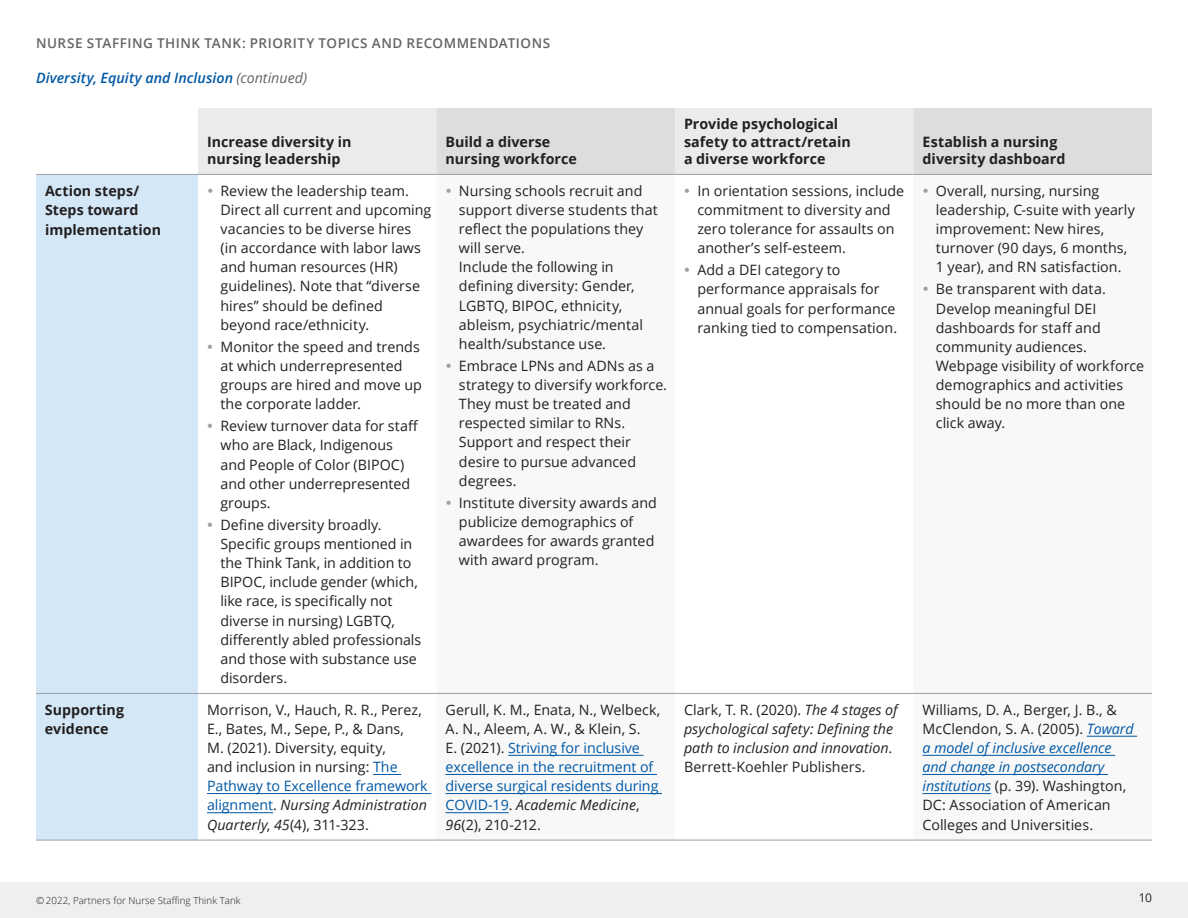
<style>
.page{position:relative;width:1188px;height:918px;background:#fff}
.page>*{position:absolute;margin:0;border:0;box-sizing:border-box;transform-origin:0 0}
.t1{font:14.25px/19px "Open Sans";letter-spacing:.005em;color:#231f20}
.t2{font:700 14.25px/17.2px "Open Sans";letter-spacing:.005em;color:#231f20}
.t3{font:14.25px/19px "Open Sans";letter-spacing:-.005em;color:#0058a4}
.t4{font:italic 14.25px/19px "Open Sans";color:#231f20}
.t5{font:italic 600 14.25px "Open Sans";letter-spacing:.005em;color:#0058a4}
.t6{font:600 13.5px "Open Sans";letter-spacing:.035em;color:#636466}
.t7{font:12px "Open Sans";color:#231f20}
.t8{font:300 9.75px "Open Sans";letter-spacing:.005em;color:#231f20}
.s1{font-weight:400;color:#636466}
.s2{color:#9d9fa2}
.s3{color:#0058a4}
.s4{font-style:italic}
.s5{color:#231f20}
.s6{font-style:italic;color:#231f20}
.s7{font-style:normal}
.s8{font-style:italic;color:#0058a4}
</style>
<div class="page">
<div style="left:0;top:882px;width:1188px;height:36px;background:#efeff0"></div>
<div style="left:198px;top:108px;width:238px;height:66px;background:#ebebec"></div>
<svg style="left:436px;top:108px;width:716px;height:66px;background:#e0e1e2"></svg>
<div style="left:36px;top:175px;width:162px;height:665px;background:#d4e7f7"></div>
<svg style="left:436px;top:692px;width:716px;height:148px"></svg>
<div style="left:914px;top:174px;width:238px;height:519px;background:#f8f8f9"></div>
<hr style="left:36px;top:693px;width:162px;height:1px;background:#9d9fa2">
<hr style="left:198px;top:693px;width:238px;height:1px;background:#9d9fa2">
<hr style="left:436px;top:693px;width:239px;height:1px;background:#9d9fa2">
<hr style="left:675px;top:693px;width:239px;height:1px;background:#9d9fa2">
<hr style="left:914px;top:693px;width:238px;height:1px;background:#9d9fa2">
<hr style="left:36px;top:840px;width:162px;height:1px;background:#9d9fa2">
<hr style="left:198px;top:840px;width:238px;height:1px;background:#9d9fa2">
<hr style="left:436px;top:840px;width:239px;height:1px;background:#9d9fa2">
<hr style="left:675px;top:840px;width:239px;height:1px;background:#9d9fa2">
<hr style="left:914px;top:840px;width:238px;height:1px;background:#9d9fa2">
<hr style="left:198px;top:174px;width:238px;height:1px;background:#9d9fa2">
<hr style="left:436px;top:174px;width:239px;height:1px;background:#9d9fa2">
<hr style="left:675px;top:174px;width:239px;height:1px;background:#9d9fa2">
<hr style="left:914px;top:174px;width:238px;height:1px;background:#9d9fa2">
<hr style="left:36px;top:174px;width:162px;height:1px;background:#9d9fa2">
<svg style="left:373px;top:774px;width:28px;height:1px"></svg>
<hr style="left:207px;top:793px;width:224px;height:1px;background:#0058a4">
<hr style="left:207px;top:812px;width:66px;height:1px;background:#0058a4">
<hr style="left:508px;top:755px;width:136px;height:1px;background:#0058a4">
<hr style="left:446px;top:774px;width:211px;height:1px;background:#0058a4">
<hr style="left:446px;top:793px;width:216px;height:1px;background:#0058a4">
<hr style="left:446px;top:812px;width:63px;height:1px;background:#0058a4">
<hr style="left:1087px;top:736px;width:50px;height:1px;background:#0058a4">
<hr style="left:922px;top:755px;width:193px;height:1px;background:#0058a4">
<hr style="left:922px;top:774px;width:186px;height:1px;background:#0058a4">
<hr style="left:922px;top:793px;width:69px;height:1px;background:#0058a4">
<p class="t6" style="left:36px;top:34px;width:516px">NURSE STAFFING THINK TANK: PRIORITY TOPICS AND RECOMMENDATIONS</p>
<p class="t5" style="left:36px;top:68px;width:273px">Diversity, Equity and Inclusion <span class="s1">(continued)</span></p>
<p class="t2" style="left:207px;top:132px;width:146px">Increase diversity in nursing leadership</p>
<p class="t2" style="left:446px;top:132px;width:133px">Build a diverse nursing workforce</p>
<p class="t2" style="left:45px;top:181px;width:118px;line-height:19.5px">Action steps/<br>Steps toward implementation</p>
<p class="t1" style="left:220px;top:181px;width:212px;text-indent:-13px"><span class="s2">•</span> Review the leadership team.<br>Direct all current and upcoming vacancies to be diverse hires (in accordance with labor laws and human resources (HR) guidelines). Note that “diverse hires” should be defined beyond race/ethnicity.</p>
<p class="t1" style="left:220px;top:337px;width:203px;text-indent:-13px"><span class="s2">•</span> Monitor the speed and trends at which underrepresented groups are hired and move up the corporate ladder.</p>
<p class="t1" style="left:220px;top:416px;width:200px;text-indent:-13px"><span class="s2">•</span> Review turnover data for staff who are Black, Indigenous and People of Color (BIPOC) and other underrepresented groups.</p>
<p class="t1" style="left:220px;top:515px;width:202px;text-indent:-13px"><span class="s2">•</span> Define diversity broadly.<br>Specific groups mentioned in the Think Tank, in addition to<br>BIPOC, include gender (which, like race, is specifically not diverse in nursing) LGBTQ, differently abled professionals and those with substance use disorders.</p>
<p class="t1" style="left:459px;top:181px;width:200px;text-indent:-13px"><span class="s2">•</span> Nursing schools recruit and support diverse students that reflect the populations they will serve.<br>Include the following in defining diversity: Gender,<br>LGBTQ, BIPOC, ethnicity, ableism, psychiatric/mental health/substance use.</p>
<p class="t1" style="left:459px;top:356px;width:210px;text-indent:-13px"><span class="s2">•</span> Embrace LPNs and ADNs as a strategy to diversify workforce.<br>They must be treated and respected similar to RNs.<br>Support and respect their desire to pursue advanced degrees.</p>
<p class="t1" style="left:459px;top:493px;width:200px;text-indent:-13px"><span class="s2">•</span> Institute diversity awards and publicize demographics of awardees for awards granted with award program.</p>
<p class="t2" style="left:684px;top:115px;width:168px">Provide psychological safety to attract/retain a diverse workforce</p>
<p class="t1" style="left:697px;top:181px;width:208px;text-indent:-13px"><span class="s2">•</span> In orientation sessions, include commitment to diversity and zero tolerance for assaults on another’s self-esteem.</p>
<p class="t1" style="left:697px;top:260px;width:201px;text-indent:-13px"><span class="s2">•</span> Add a DEI category to performance appraisals for annual goals for performance ranking tied to compensation.</p>
<p class="t2" style="left:923px;top:133px;width:144px">Establish a nursing diversity dashboard</p>
<p class="t1" style="left:936px;top:181px;width:201px;text-indent:-13px"><span class="s2">•</span> Overall, nursing, nursing leadership, C-suite with yearly improvement: New hires, turnover (90 days, 6 months,<br>1 year), and RN satisfaction.</p>
<p class="t1" style="left:936px;top:279px;width:210px;text-indent:-13px"><span class="s2">•</span> Be transparent with data.<br>Develop meaningful DEI dashboards for staff and community audiences.<br>Webpage visibility of workforce demographics and activities should be no more than one click away.</p>
<p class="t2" style="left:45px;top:700px;width:81px;line-height:19.5px">Supporting evidence</p>
<p class="t1" style="left:207px;top:700px;width:222px">Morrison, V., Hauch, R. R., Perez,<br>E., Bates, M., Sepe, P., &amp; Dans,<br>M. (2021). Diversity, equity,<br>and inclusion in nursing: <span class="s3">The<br>Pathway to Excellence framework alignment</span>. <span class="s4">Nursing Administration<br>Quarterly</span>, <span class="s4">45</span>(4), 311-323.</p>
<p class="t3" style="left:446px;top:700px;width:216px"><span class="s5">Gerull, K. M., Enata, N., Welbeck,<br>A. N., Aleem, A. W., &amp; Klein, S.<br>E. (2021).</span> Striving for inclusive excellence in the recruitment of diverse surgical residents during<br>COVID-19<span class="s5">.</span> <span class="s6">Academic Medicine</span><span class="s5">,<br></span><span class="s6">96</span><span class="s5">(2), 210-212.</span></p>
<p class="t4" style="left:684px;top:700px;width:215px"><span class="s7">Clark, T. R. (2020).</span> The 4 stages of psychological safety: Defining the path to inclusion and innovation<span class="s7">.<br>Berrett-Koehler Publishers.</span></p>
<p class="t1" style="left:922px;top:700px;width:213px">Williams, D. A., Berger, J. B., &amp;<br>McClendon, S. A. (2005). <span class="s8">Toward a model of inclusive excellence and change in postsecondary institutions</span> (p. 39). Washington,<br>DC: Association of American<br>Colleges and Universities.</p>
<p class="t8" style="left:36px;top:894px;width:206px">© 2022, Partners for Nurse Staffing Think Tank</p>
<p class="t7" style="left:1139px;top:890px;width:15px">10</p>
</div>
